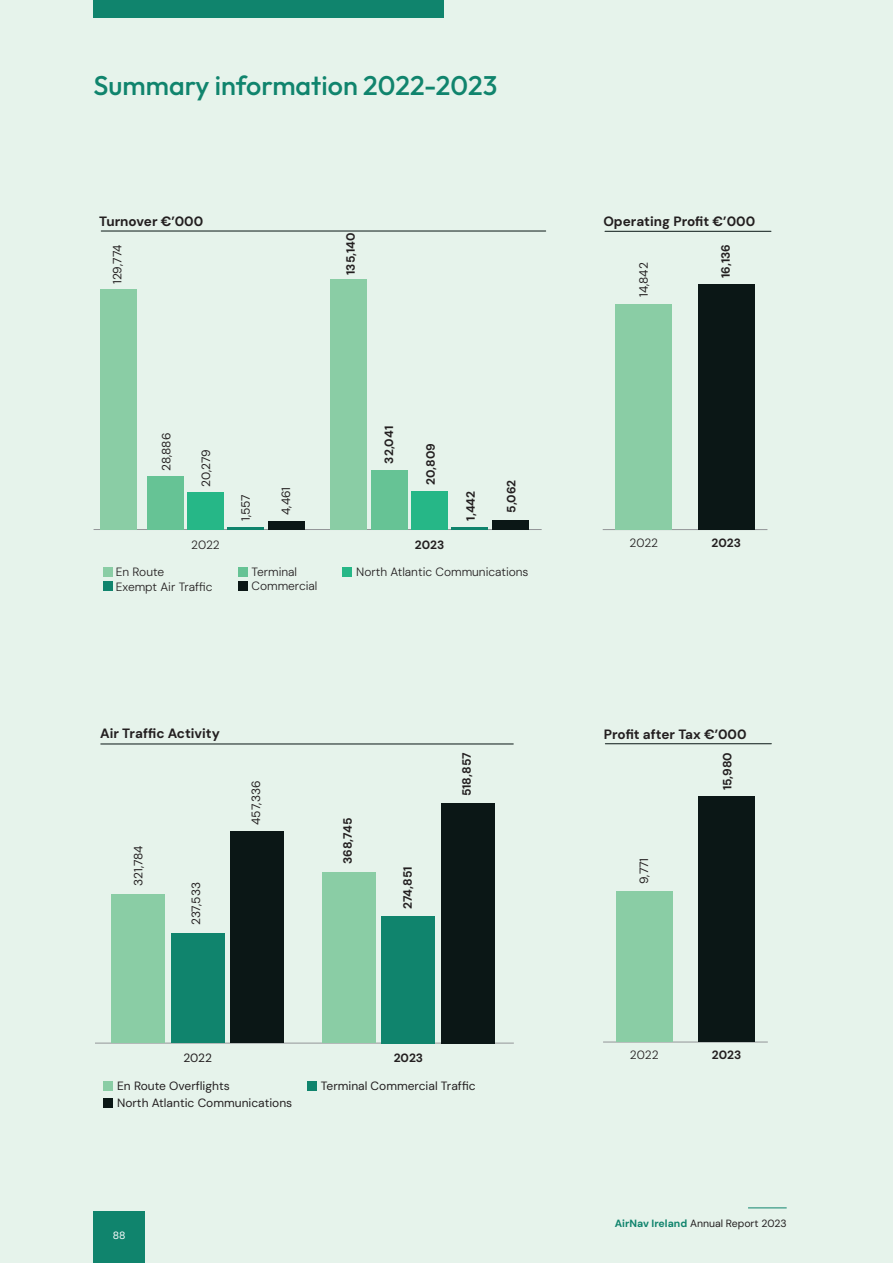
<style>
.page{position:relative;width:893px;height:1263px;background:#fff}
.page>*{position:absolute;margin:0;border:0;box-sizing:border-box;transform-origin:0 0}
.t1{font:500 27px "Outfit";color:#10846d}
.t2{font:700 13.5px "DM Sans";color:#231f20}
.t3{font:12px "DM Sans";color:#231f20}
.t4{font:300 12px "DM Sans";color:#231f20}
.t5{font:700 12px "DM Sans";color:#231f20}
.t6{font:10.5px "DM Sans";color:#231f20}
.t7{font:10.5px "DM Sans";color:#fff}
.s1{font-weight:700;color:#10846d}
</style>
<div class="page">
<div style="left:0;top:0;width:892px;height:1263px;background:#e6f3eb"></div>
<hr style="left:748px;top:1207px;width:39px;height:1px;background:#10846d">
<div style="left:94px;top:0;width:350px;height:18px;background:#10846d"></div>
<div style="left:94px;top:1212px;width:51px;height:51px;background:#10846d"></div>
<div style="left:238px;top:581px;width:10px;height:10px;background:#0b1716"></div>
<div style="left:103px;top:581px;width:9px;height:10px;background:#10846d"></div>
<div style="left:343px;top:567px;width:9px;height:9px;background:#26b787"></div>
<div style="left:238px;top:567px;width:10px;height:9px;background:#66c395"></div>
<div style="left:103px;top:567px;width:9px;height:9px;background:#8acda5"></div>
<hr style="left:101px;top:231px;width:445px;height:1px;background:#0b1716">
<hr style="left:94px;top:529px;width:448px;height:1px;background:#939598">
<div style="left:268px;top:521px;width:36px;height:8px;background:#0b1716"></div>
<div style="left:492px;top:520px;width:36px;height:9px;background:#0b1716"></div>
<hr style="left:228px;top:527px;width:36px;height:2px;background:#10846d">
<hr style="left:452px;top:527px;width:36px;height:2px;background:#10846d">
<div style="left:187px;top:492px;width:37px;height:37px;background:#26b787"></div>
<div style="left:411px;top:491px;width:37px;height:38px;background:#26b787"></div>
<div style="left:147px;top:476px;width:36px;height:53px;background:#66c395"></div>
<div style="left:371px;top:470px;width:36px;height:59px;background:#66c395"></div>
<div style="left:101px;top:289px;width:36px;height:240px;background:#8acda5"></div>
<div style="left:331px;top:279px;width:36px;height:250px;background:#8acda5"></div>
<hr style="left:603px;top:529px;width:164px;height:1px;background:#939598">
<div style="left:616px;top:304px;width:56px;height:226px;background:#8acda5"></div>
<div style="left:698px;top:284px;width:56px;height:246px;background:#0b1716"></div>
<hr style="left:605px;top:231px;width:166px;height:1px;background:#0b1716">
<hr style="left:603px;top:1042px;width:165px;height:1px;background:#939598">
<div style="left:616px;top:892px;width:56px;height:150px;background:#8acda5"></div>
<div style="left:699px;top:796px;width:56px;height:246px;background:#0b1716"></div>
<hr style="left:605px;top:743px;width:166px;height:1px;background:#0b1716">
<hr style="left:95px;top:1043px;width:419px;height:1px;background:#939598">
<div style="left:231px;top:831px;width:53px;height:212px;background:#0b1716"></div>
<div style="left:441px;top:803px;width:54px;height:240px;background:#0b1716"></div>
<div style="left:171px;top:933px;width:54px;height:110px;background:#10846d"></div>
<div style="left:382px;top:916px;width:53px;height:127px;background:#10846d"></div>
<div style="left:111px;top:894px;width:54px;height:149px;background:#8acda5"></div>
<div style="left:322px;top:872px;width:54px;height:171px;background:#8acda5"></div>
<div style="left:103px;top:1081px;width:9px;height:10px;background:#8acda5"></div>
<div style="left:307px;top:1081px;width:10px;height:10px;background:#10846d"></div>
<div style="left:103px;top:1098px;width:9px;height:9px;background:#0b1716"></div>
<hr style="left:101px;top:744px;width:412px;height:1px;background:#0b1716">
<h1 class="t1" style="left:94px;top:68px;width:405px">Summary information 2022-2023</h1>
<p class="t2" style="left:99px;top:213px;width:106px">Turnover €’000</p>
<p class="t3" style="left:110px;top:284px;width:41px;rotate:-90deg">129,774</p>
<p class="t5" style="left:343px;top:275px;width:44px;rotate:-90deg">135,140</p>
<p class="t3" style="left:159px;top:471px;width:40px;rotate:-90deg">28,886</p>
<p class="t3" style="left:199px;top:487px;width:39px;rotate:-90deg">20,279</p>
<p class="t3" style="left:238px;top:521px;width:28px;rotate:-90deg">1,557</p>
<p class="t3" style="left:279px;top:515px;width:30px;rotate:-90deg">4,461</p>
<p class="t5" style="left:382px;top:464px;width:39px;rotate:-90deg">32,041</p>
<p class="t5" style="left:423px;top:485px;width:43px;rotate:-90deg">20,809</p>
<p class="t4" style="left:191px;top:537px;width:30px">2022</p>
<p class="t5" style="left:415px;top:537px;width:31px">2023</p>
<p class="t5" style="left:463px;top:521px;width:31px;rotate:-90deg">1,442</p>
<p class="t5" style="left:504px;top:513px;width:35px;rotate:-90deg">5,062</p>
<p class="t4" style="left:116px;top:564px;width:50px">En Route</p>
<p class="t4" style="left:252px;top:564px;width:47px">Terminal</p>
<p class="t4" style="left:356px;top:564px;width:174px">North Atlantic Communications</p>
<p class="t4" style="left:116px;top:579px;width:98px">Exempt Air Traffic</p>
<p class="t4" style="left:252px;top:579px;width:67px">Commercial</p>
<p class="t2" style="left:100px;top:725px;width:121px">Air Traffic Activity</p>
<p class="t3" style="left:131px;top:886px;width:42px;rotate:-90deg">321,784</p>
<p class="t3" style="left:189px;top:925px;width:45px;rotate:-90deg">237,533</p>
<p class="t3" style="left:249px;top:825px;width:46px;rotate:-90deg">457,336</p>
<p class="t5" style="left:340px;top:864px;width:48px;rotate:-90deg">368,745</p>
<p class="t5" style="left:400px;top:909px;width:44px;rotate:-90deg">274,851</p>
<p class="t5" style="left:459px;top:796px;width:45px;rotate:-90deg">518,857</p>
<p class="t3" style="left:183px;top:1051px;width:30px">2022</p>
<p class="t5" style="left:394px;top:1050px;width:31px">2023</p>
<p class="t3" style="left:117px;top:1079px;width:114px">En Route Overflights</p>
<p class="t3" style="left:321px;top:1079px;width:156px">Terminal Commercial Traffic</p>
<p class="t3" style="left:117px;top:1095px;width:177px">North Atlantic Communications</p>
<p class="t7" style="left:113px;top:1229px;width:14px">88</p>
<p class="t2" style="left:603px;top:213px;width:153px">Operating Profit €’000</p>
<p class="t3" style="left:636px;top:297px;width:36px;rotate:-90deg">14,842</p>
<p class="t5" style="left:718px;top:278px;width:36px;rotate:-90deg">16,136</p>
<p class="t4" style="left:630px;top:535px;width:30px">2022</p>
<p class="t5" style="left:711px;top:535px;width:31px">2023</p>
<p class="t2" style="left:604px;top:725px;width:144px">Profit after Tax €’000</p>
<p class="t3" style="left:637px;top:884px;width:28px;rotate:-90deg">9,771</p>
<p class="t5" style="left:720px;top:790px;width:40px;rotate:-90deg">15,980</p>
<p class="t4" style="left:630px;top:1048px;width:30px">2022</p>
<p class="t5" style="left:712px;top:1048px;width:31px">2023</p>
<p class="t6" style="left:615px;top:1216px;width:173px"><span class="s1">AirNav Ireland</span> Annual Report 2023</p>
</div>
